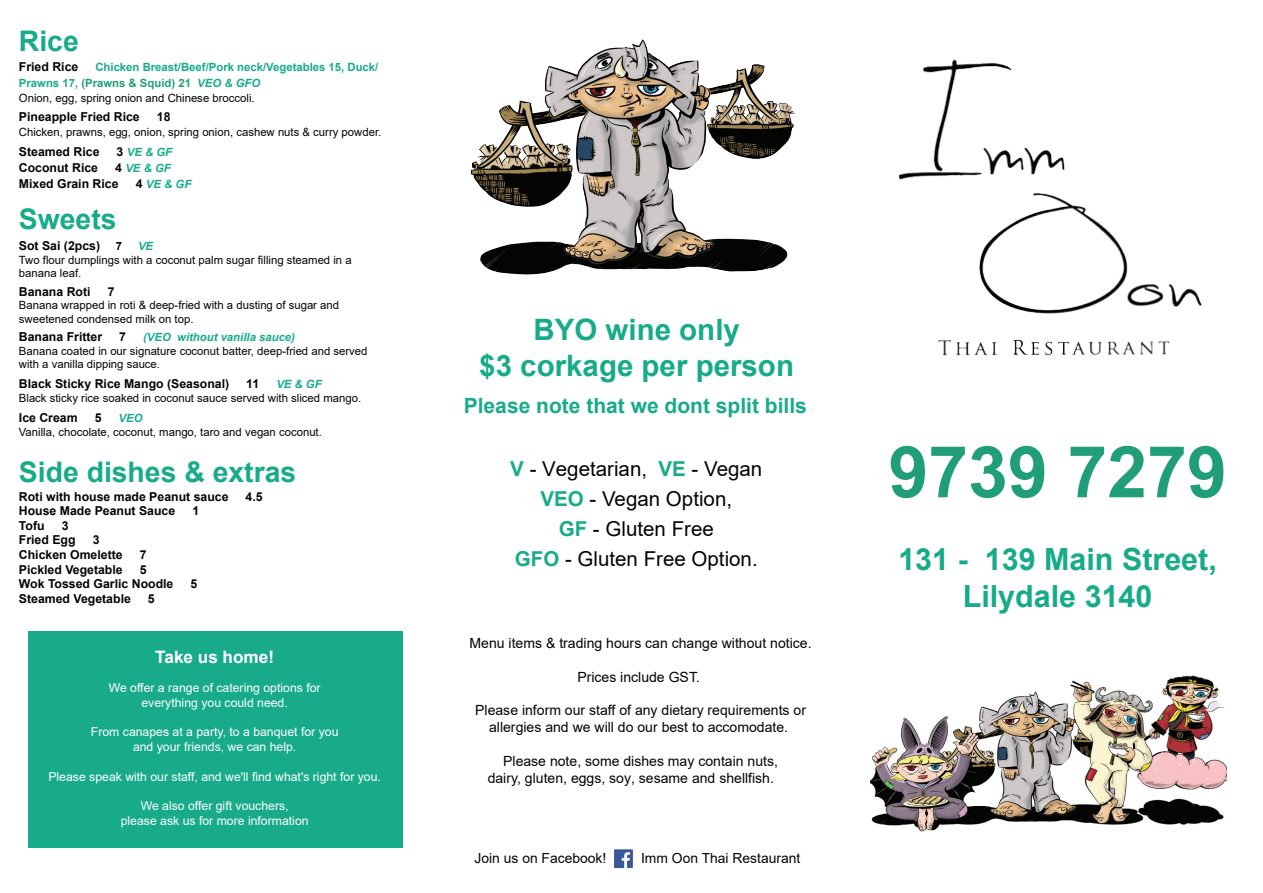
<style>
.page{position:relative;width:1263px;height:893px;background:#fff}
.page>*{position:absolute;margin:0;border:0;box-sizing:border-box;transform-origin:0 0}
.t1{font:700 71.55px "Arial";color:#209e77}
.t2{font:700 30.45px/36.6px "Arial";color:#17ab89;text-align:center}
.t3{font:700 29.55px/35.4px "Arial";color:#17ab8a;text-align:center}
.t4{font:700 28.35px "Arial";color:#17ab8a}
.t5{font:700 21px "Arial";color:#17ab8a}
.t6{font:20.55px/30px "Arial";color:#040503;text-align:center}
.t7{font:700 17.1px "Arial";color:#fff}
.t8{font:14.1px/16.8px "Arial";color:#040503;text-align:center}
.t9{font:13.95px "Arial";color:#040503}
.t10{font:700 12.3px/14.7px "Arial";color:#040503}
.t11{font:12.3px/14.7px "Arial";color:#fff;text-align:center}
.t12{font:11.4px/13.2px "Arial";color:#040503}
.t13{font:700 11.4px/16px "Arial";color:#17ab8a}
.t14{font:italic 700 11.4px "Arial";color:#17ab8a}
.t15{font:700 11.4px "Arial";color:#040503}
.s1{color:#209e77}
.s2{font-style:italic}
.s3{font-style:normal;font-size:12.3px;color:#040503}
.s4{font-weight:700;color:#17ab8a}
</style>
<div class="page">
<img style="left:470px;top:39px;width:325px;height:236px">
<img style="left:899px;top:59px;width:303px;height:297px">
<img style="left:614px;top:849px;width:19px;height:20px">
<div style="left:28px;top:631px;width:374px;height:216px;background:#17ab8a"></div>
<img style="left:871px;top:676px;width:356px;height:156px">
<h3 class="t4" style="left:19px;top:21px;width:61px">Rice</h3>
<p class="t10" style="left:19px;top:59px;width:61px">Fried Rice</p>
<p class="t13" style="left:19px;top:59px;width:361px;text-indent:76px">Chicken Breast/Beef/Pork neck/Vegetables 15, Duck/<br>Prawns 17, <span class="s1">(Prawns &amp; Squid) 21</span> <span class="s2">VEO &amp; GFO</span></p>
<p class="t12" style="left:19px;top:91px;width:237px">Onion, egg, spring onion and Chinese broccoli.</p>
<p class="t10" style="left:19px;top:110px;width:122px">Pineapple Fried Rice</p>
<p class="t10" style="left:157px;top:110px;width:15px">18</p>
<p class="t12" style="left:19px;top:126px;width:364px">Chicken, prawns, egg, onion, spring onion, cashew nuts &amp; curry powder.</p>
<p class="t10" style="left:19px;top:144px;width:82px">Steamed Rice</p>
<p class="t14" style="left:117px;top:144px;width:57px"><span class="s3">3</span> VE &amp; GF</p>
<p class="t10" style="left:19px;top:160px;width:81px">Coconut Rice</p>
<p class="t14" style="left:115px;top:160px;width:57px"><span class="s3">4</span> VE &amp; GF</p>
<p class="t10" style="left:19px;top:177px;width:101px">Mixed Grain Rice</p>
<p class="t14" style="left:136px;top:176px;width:57px"><span class="s3">4</span> VE &amp; GF</p>
<h3 class="t4" style="left:19px;top:199px;width:99px">Sweets</h3>
<p class="t10" style="left:19px;top:239px;width:83px">Sot Sai (2pcs)</p>
<p class="t15" style="left:116px;top:238px;width:8px">7</p>
<p class="t14" style="left:138px;top:239px;width:17px">VE</p>
<p class="t12" style="left:19px;top:253px;width:334px">Two flour dumplings with a coconut palm sugar filling steamed in a banana leaf.</p>
<p class="t10" style="left:19px;top:284px;width:73px">Banana Roti</p>
<p class="t10" style="left:108px;top:284px;width:8px">7</p>
<p class="t12" style="left:19px;top:299px;width:322px">Banana wrapped in roti &amp; deep-fried with a dusting of sugar and sweetened condensed milk on top.</p>
<p class="t10" style="left:19px;top:330px;width:85px">Banana Fritter</p>
<p class="t10" style="left:119px;top:330px;width:8px">7</p>
<p class="t14" style="left:143px;top:329px;width:153px">(VEO without vanilla sauce)</p>
<p class="t12" style="left:19px;top:344px;width:350px">Banana coated in our signature coconut batter, deep-fried and served with a vanilla dipping sauce.</p>
<p class="t10" style="left:19px;top:377px;width:212px">Black Sticky Rice Mango (Seasonal)</p>
<p class="t10" style="left:246px;top:377px;width:14px">11</p>
<p class="t14" style="left:276px;top:377px;width:47px">VE &amp; GF</p>
<p class="t12" style="left:19px;top:391px;width:344px">Black sticky rice soaked in coconut sauce served with sliced mango.</p>
<p class="t10" style="left:19px;top:411px;width:60px">Ice Cream</p>
<p class="t10" style="left:95px;top:411px;width:8px">5</p>
<p class="t14" style="left:119px;top:411px;width:25px">VEO</p>
<p class="t12" style="left:19px;top:425px;width:304px">Vanilla, chocolate, coconut, mango, taro and vegan coconut.</p>
<h3 class="t4" style="left:19px;top:452px;width:279px">Side dishes &amp; extras</h3>
<p class="t10" style="left:19px;top:489px;width:211px">Roti with house made Peanut sauce</p>
<p class="t10" style="left:246px;top:489px;width:19px">4.5</p>
<p class="t10" style="left:19px;top:504px;width:158px">House Made Peanut Sauce</p>
<p class="t10" style="left:192px;top:504px;width:8px">1</p>
<p class="t10" style="left:19px;top:518px;width:27px">Tofu</p>
<p class="t10" style="left:19px;top:518px;width:58px;text-indent:43px">3<br>Fried Egg</p>
<p class="t10" style="left:19px;top:533px;width:105px;text-indent:74px">3<br>Chicken Omelette</p>
<p class="t10" style="left:140px;top:548px;width:8px">7</p>
<p class="t10" style="left:19px;top:562px;width:105px">Pickled Vegetable</p>
<p class="t10" style="left:19px;top:562px;width:156px;text-indent:121px">5<br>Wok Tossed Garlic Noodle</p>
<p class="t10" style="left:19px;top:591px;width:113px">Steamed Vegetable</p>
<p class="t10" style="left:148px;top:591px;width:8px">5</p>
<p class="t10" style="left:191px;top:577px;width:8px">5</p>
<h3 class="t7" style="left:155px;top:645px;width:120px">Take us home!</h3>
<p class="t11" style="left:109px;top:681px;width:213px">We offer a range of catering options for everything you could need.</p>
<p class="t11" style="left:91px;top:725px;width:249px">From canapes at a party, to a banquet for you and your friends, we can help.</p>
<p class="t11" style="left:48px;top:769px;width:334px">Please speak with our staff, and we'll find what's right for you.</p>
<p class="t11" style="left:121px;top:798px;width:189px">We also offer gift vouchers,<br>please ask us for more information</p>
<h3 class="t3" style="left:479px;top:313px;width:316px">BYO wine only<br>$3 corkage per person</h3>
<h3 class="t5" style="left:464px;top:391px;width:345px">Please note that we dont split bills</h3>
<h3 class="t6" style="left:510px;top:454px;width:254px"><span class="s4">V</span> - Vegetarian, <span class="s4">VE</span> - Vegan<br><span class="s4">VEO</span> - Vegan Option,<br><span class="s4">GF</span> - Gluten Free<br><span class="s4">GFO</span> - Gluten Free Option.</h3>
<p class="t8" style="left:470px;top:634px;width:343px">Menu items &amp; trading hours can change without notice.</p>
<p class="t8" style="left:577px;top:668px;width:124px">Prices include GST.</p>
<p class="t8" style="left:475px;top:702px;width:332px">Please inform our staff of any dietary requirements or allergies and we will do our best to accomodate.</p>
<p class="t8" style="left:488px;top:752px;width:292px;text-align:right">Please note, some dishes may contain nuts, dairy, gluten, eggs, soy, sesame and shellfish.</p>
<p class="t9" style="left:475px;top:849px;width:133px">Join us on Facebook!</p>
<p class="t9" style="left:641px;top:849px;width:161px">Imm Oon Thai Restaurant</p>
<h1 class="t1" style="left:888px;top:422px;width:340px">9739 7279</h1>
<h2 class="t2" style="left:898px;top:542px;width:320px">131 - 139 Main Street,<br>Lilydale 3140</h2>
</div>
